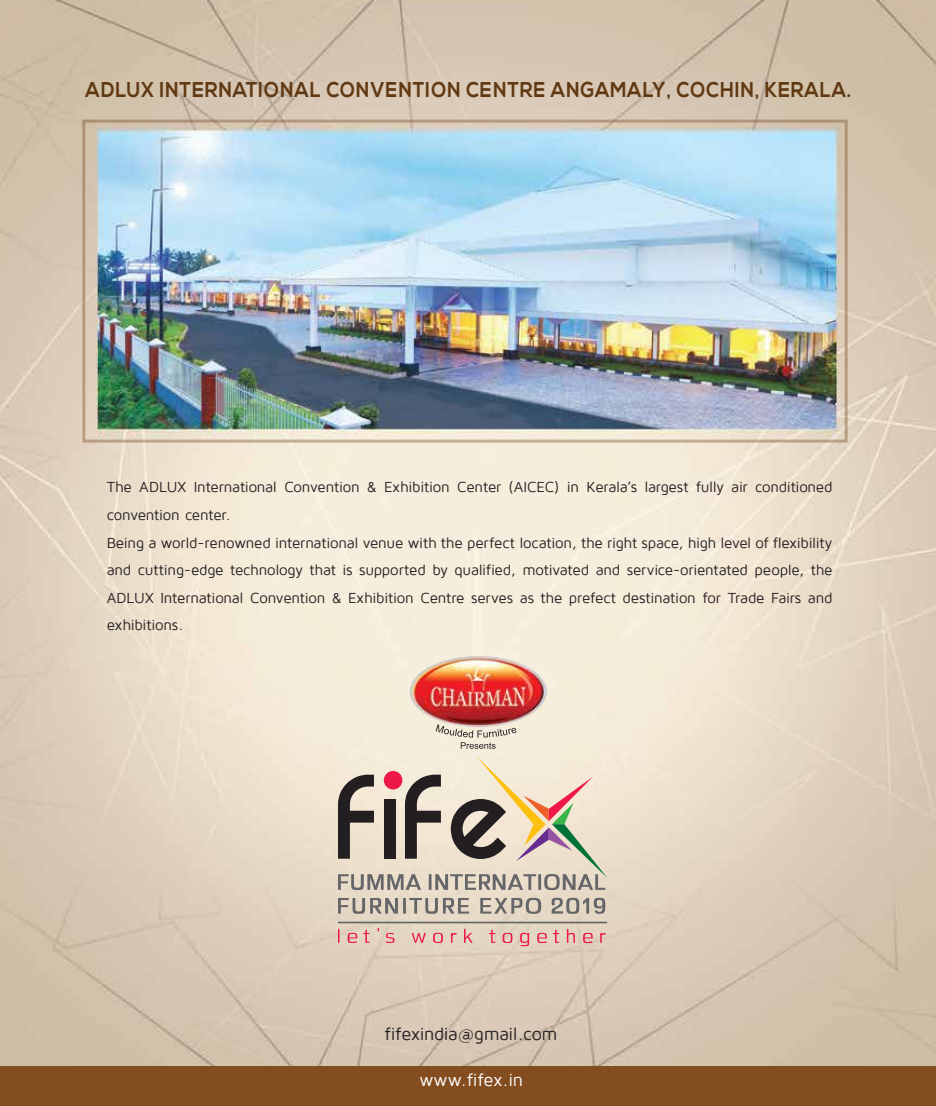
<style>
.page{position:relative;width:936px;height:1106px;background:#fff}
.page>*{position:absolute;margin:0;border:0;box-sizing:border-box;transform-origin:0 0}
.t1{font:700 21.45px "Nexa";letter-spacing:.04em;color:#603913;scale:.89 1}
.t2{font:18px "Maven Pro";letter-spacing:-.015em;color:#231f20}
.t3{font:18px "Maven Pro";color:#fff}
.t4{font:15px/27.6px "Maven Pro";letter-spacing:-.015em;color:#231f20}
</style>
<div class="page">
<img style="left:0;top:0;width:935px;height:1066px">
<div style="left:0;top:1066px;width:935px;height:40px;background:#844d20"></div>
<svg style="left:338px;top:928px;width:1px;height:14px"></svg>
<svg style="left:347px;top:932px;width:10px;height:11px"></svg>
<svg style="left:363px;top:929px;width:6px;height:13px"></svg>
<svg style="left:385px;top:932px;width:9px;height:11px"></svg>
<svg style="left:411px;top:933px;width:15px;height:9px"></svg>
<svg style="left:433px;top:932px;width:10px;height:11px"></svg>
<svg style="left:451px;top:933px;width:5px;height:9px"></svg>
<svg style="left:464px;top:928px;width:8px;height:14px"></svg>
<svg style="left:489px;top:929px;width:6px;height:13px"></svg>
<svg style="left:502px;top:932px;width:10px;height:11px"></svg>
<svg style="left:520px;top:932px;width:9px;height:14px"></svg>
<svg style="left:537px;top:932px;width:10px;height:11px"></svg>
<svg style="left:553px;top:929px;width:6px;height:13px"></svg>
<svg style="left:567px;top:928px;width:8px;height:14px"></svg>
<svg style="left:583px;top:932px;width:9px;height:11px"></svg>
<svg style="left:600px;top:933px;width:5px;height:9px"></svg>
<hr style="left:338px;top:921px;width:269px;height:2px;background:#636466">
<svg style="left:338px;top:898px;width:131px;height:15px;background:#b1aaa0"></svg>
<svg style="left:480px;top:897px;width:61px;height:16px"></svg>
<svg style="left:551px;top:897px;width:54px;height:16px"></svg>
<svg style="left:338px;top:757px;width:269px;height:133px;background:#c6b9a9"></svg>
<img style="left:409px;top:655px;width:138px;height:72px">
<svg style="left:435px;top:724px;width:81px;height:25px;background:#d8d0c1"></svg>
<h1 class="t1" style="left:85px;top:77px;width:862px">ADLUX INTERNATIONAL CONVENTION CENTRE ANGAMALY, COCHIN, KERALA.</h1>
<p class="t4" style="left:107px;top:474px;width:727px">The ADLUX International Convention &amp; Exhibition Center (AICEC) in Kerala’s largest fully air conditioned convention center.<br>Being a world-renowned international venue with the perfect location, the right space, high level of flexibility and cutting-edge technology that is supported by qualified, motivated and service-orientated people, the ADLUX International Convention &amp; Exhibition Centre serves as the prefect destination for Trade Fairs and exhibitions.</p>
<p class="t2" style="left:384px;top:1024px;width:174px">fifexindia@gmail.com</p>
<p class="t3" style="left:419px;top:1071px;width:105px">www.fifex.in</p>
</div>
